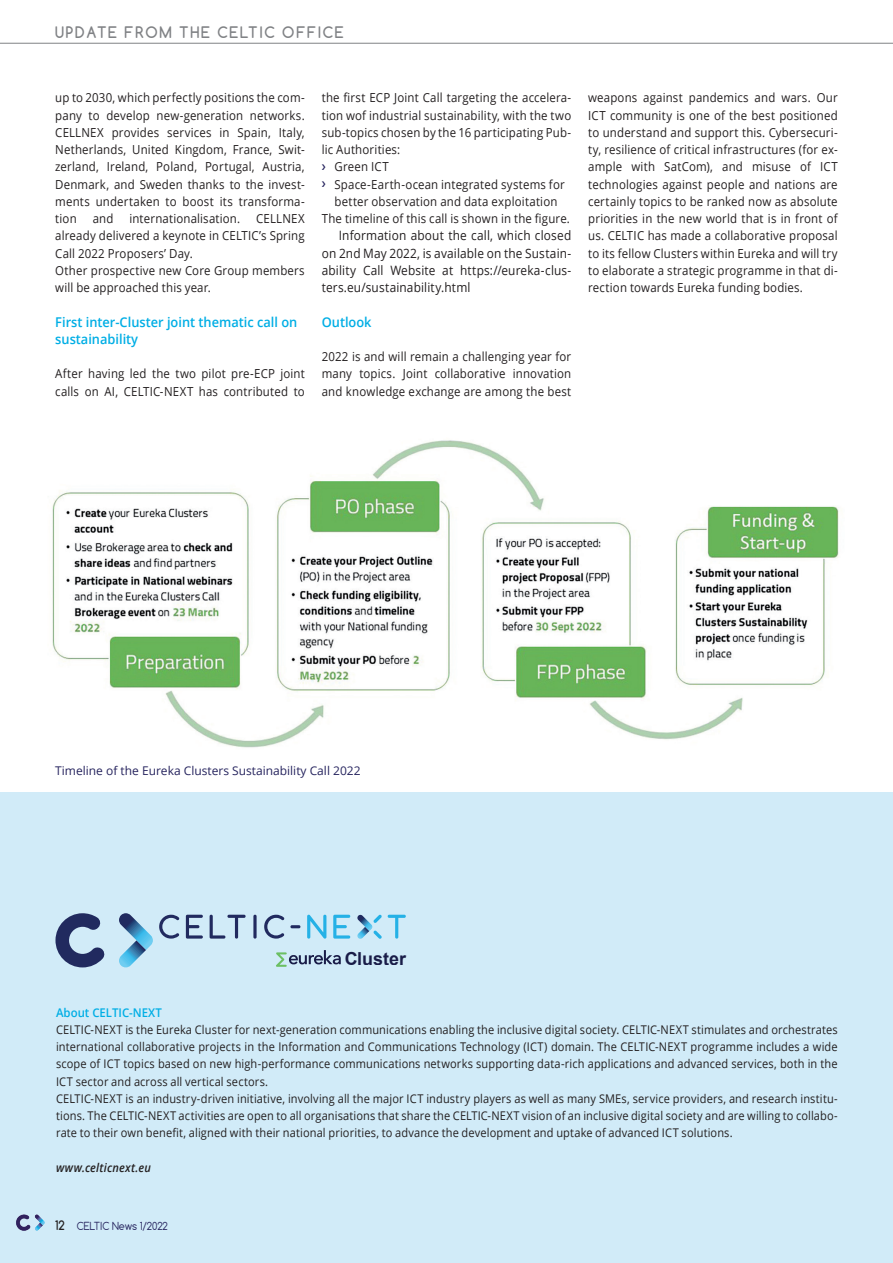
<style>
.page{position:relative;width:893px;height:1263px;background:#fff}
.page>*{position:absolute;margin:0;border:0;box-sizing:border-box;transform-origin:0 0}
.t1{font:700 17.85px "Arial";color:#191c48}
.t2{font:700 15px "Comfortaa";letter-spacing:.125em;color:#808285;scale:.95 1}
.t3{font:600 13.5px/17.2px "Open Sans";color:#00aee5;scale:.95 1}
.t4{font:12.9px/17.2px "Open Sans";letter-spacing:.015em;color:#231f20;text-align:justify;scale:.92 1}
.t5{font:12.45px/17.2px "Open Sans";letter-spacing:.015em;color:#231f20;text-align:justify;scale:.92 1}
.t6{font:12px/17.2px "Open Sans";letter-spacing:.01em;color:#231f20;scale:.92 1}
.t7{font:12px "Open Sans";color:#26245e}
.t8{font:italic 600 12px "Open Sans";letter-spacing:.02em;color:#231f20;scale:.92 1}
.t9{font:600 12px "Open Sans";color:#00aee5;scale:.95 1}
.t10{font:10.5px "Comfortaa";letter-spacing:-.005em;color:#26245e;scale:.92 1}
.s1{font-weight:700;font-size:12.45px;color:#231f20}
</style>
<div class="page">
<div style="left:0;top:792px;width:893px;height:471px;background:#d1ebf8"></div>
<img style="left:16px;top:1214px;width:29px;height:17px">
<svg style="left:55px;top:913px;width:50px;height:54px"></svg>
<svg style="left:119px;top:913px;width:34px;height:55px"></svg>
<svg style="left:159px;top:915px;width:20px;height:23px"></svg>
<svg style="left:186px;top:915px;width:17px;height:23px"></svg>
<svg style="left:210px;top:915px;width:36px;height:23px"></svg>
<svg style="left:253px;top:915px;width:4px;height:23px"></svg>
<svg style="left:264px;top:915px;width:20px;height:23px"></svg>
<svg style="left:307px;top:915px;width:19px;height:23px"></svg>
<svg style="left:333px;top:915px;width:17px;height:23px"></svg>
<svg style="left:388px;top:915px;width:18px;height:23px"></svg>
<svg style="left:290px;top:925px;width:10px;height:3px"></svg>
<svg style="left:357px;top:915px;width:25px;height:24px"></svg>
<svg style="left:276px;top:950px;width:65px;height:17px"></svg>
<img style="left:52px;top:440px;width:787px;height:308px">
<hr style="left:0;top:43px;width:893px;height:1px;background:#808285">
<p class="t2" style="left:55px;top:23px;width:305px">UPDATE FROM THE CELTIC OFFICE</p>
<p class="t5" style="left:55px;top:89px;width:273px">up to 2030, which perfectly positions the com&shy;pany to develop new-generation networks.<br>CELLNEX provides services in Spain, Italy, Netherlands, United Kingdom, France, Swit&shy;zerland, Ireland, Poland, Portugal, Austria, Denmark, and Sweden thanks to the invest&shy;ments undertaken to boost its transforma&shy;tion</p>
<p class="t5" style="left:93px;top:210px;width:24px">and</p>
<p class="t5" style="left:129px;top:210px;width:122px">internationalisation.</p>
<p class="t5" style="left:55px;top:210px;width:273px;text-align:left;text-indent:201px">CELLNEX already delivered a keynote in CELTIC’s Spring<br>Call 2022 Proposers’ Day.<br>Other prospective new Core Group members will be approached this year.</p>
<p class="t3" style="left:55px;top:313px;width:256px">First inter-Cluster joint thematic call on sustainability</p>
<p class="t5" style="left:55px;top:365px;width:273px">After having led the two pilot pre-ECP joint calls on AI, CELTIC-NEXT has contributed to</p>
<p class="t5" style="left:322px;top:89px;width:273px">the first ECP Joint Call targeting the accelera-</p>
<p class="t5" style="left:322px;top:106px;width:273px">tion wof industrial sustainability, with the two</p>
<p class="t5" style="left:322px;top:123px;width:273px">sub-topics chosen by the 16 participating Pub-</p>
<p class="t5" style="left:322px;top:141px;width:87px">lic Authorities:</p>
<p class="t5" style="left:334px;top:158px;width:60px">Green ICT</p>
<p class="t5" style="left:334px;top:175px;width:252px">Space-Earth-ocean integrated systems for</p>
<p class="t5" style="left:334px;top:192px;width:244px">better observation and data exploitation</p>
<p class="t5" style="left:322px;top:210px;width:271px">The timeline of this call is shown in the figure.</p>
<p class="t4" style="left:322px;top:227px;width:273px;text-indent:17px">Information about the call, which closed on 2nd May 2022, is available on the Sustain&shy;ability Call Website at https://eureka-clus&shy;ters.eu/sustainability.html</p>
<p class="t3" style="left:322px;top:313px;width:54px">Outlook</p>
<p class="t5" style="left:322px;top:348px;width:273px">2022 is and will remain a challenging year for many topics. Joint collaborative innovation and knowledge exchange are among the best</p>
<p class="t5" style="left:588px;top:89px;width:273px">weapons against pandemics and wars. Our ICT community is one of the best positioned to understand and support this. Cybersecuri&shy;ty, resilience of critical infrastructures (for ex&shy;ample with SatCom), and misuse of ICT technologies against people and nations are certainly topics to be ranked now as absolute priorities in the new world that is in front of us. CELTIC has made a collaborative proposal to its fellow Clusters within Eureka and will try to elaborate a strategic programme in that di&shy;rection towards Eureka funding bodies.</p>
<p class="t7" style="left:55px;top:762px;width:307px">Timeline of the Eureka Clusters Sustainability Call 2022</p>
<h1 class="t1" style="left:344px;top:946px;width:63px">Cluster</h1>
<p class="t9" style="left:56px;top:1004px;width:113px">About CELTIC-NEXT</p>
<p class="t6" style="left:56px;top:1021px;width:851px">CELTIC-NEXT is the Eureka Cluster for next-generation communications enabling the inclusive digital society. CELTIC-NEXT stimulates and orchestrates international collaborative projects in the Information and Communications Technology (ICT) domain. The CELTIC-NEXT programme includes a wide scope of ICT topics based on new high-performance communications networks supporting data-rich applications and advanced services, both in the ICT sector and across all vertical sectors.<br>CELTIC-NEXT is an industry-driven initiative, involving all the major ICT industry players as well as many SMEs, service providers, and research institu&shy;tions. The CELTIC-NEXT activities are open to all organisations that share the CELTIC-NEXT vision of an inclusive digital society and are willing to collabo&shy;rate to their own benefit, aligned with their national priorities, to advance the development and uptake of advanced ICT solutions.</p>
<p class="t8" style="left:56px;top:1159px;width:105px">www.celticnext.eu</p>
<p class="t10" style="left:55px;top:1219px;width:124px"><span class="s1">12</span> CELTIC News 1/2022</p>
</div>
